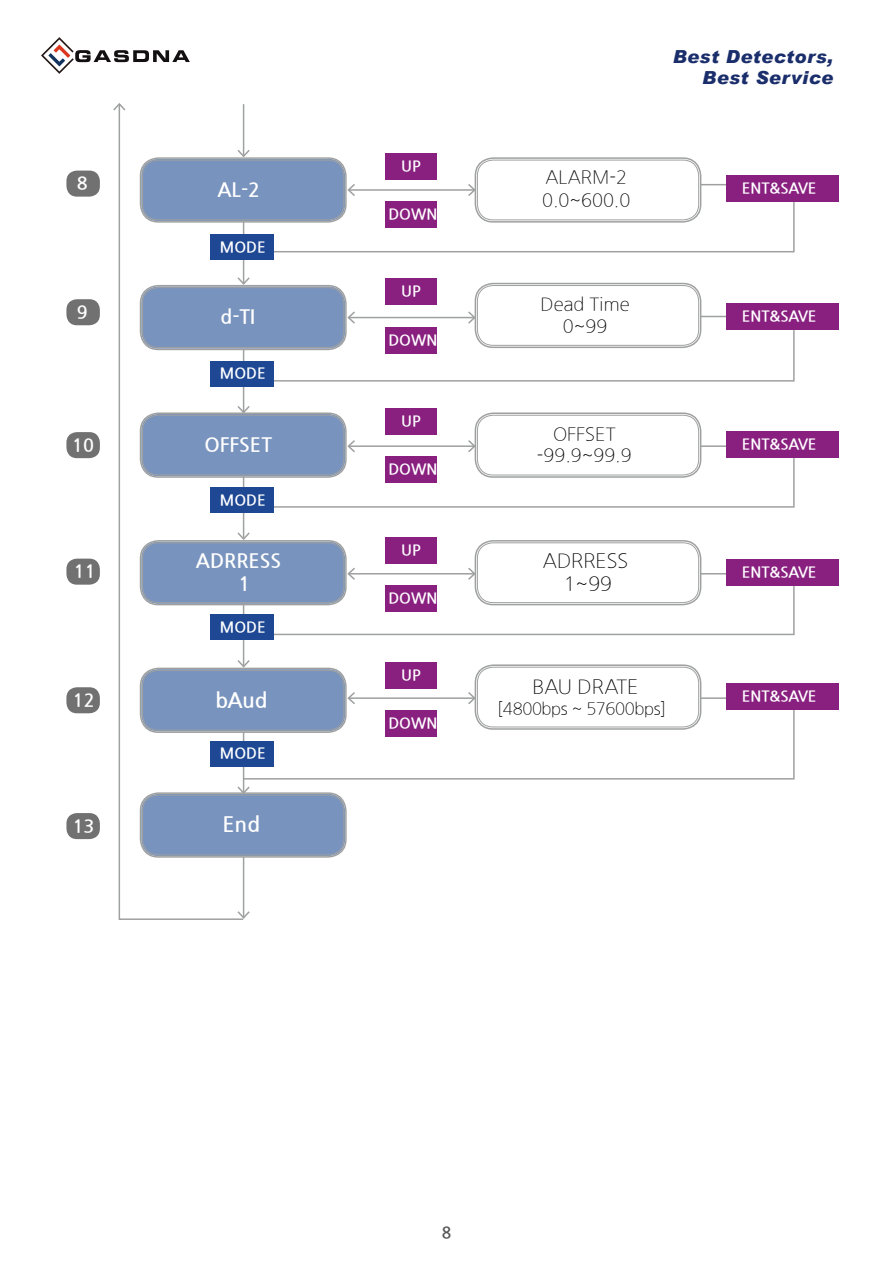
<style>
.page{position:relative;width:893px;height:1263px;background:#fff}
.page>*{position:absolute;margin:0;border:0;box-sizing:border-box;transform-origin:0 0}
.t1{font:700 21px "Nanum Gothic";color:#fff}
.t2{font:700 19.5px/23.4px "Nanum Gothic";color:#fff}
.t3{font:300 19.5px/23.4px "Nanum Gothic";color:#000;text-align:center}
.t4{font:300 18px/21.6px "Nanum Gothic";color:#000;text-align:center}
.t5{font:italic 900 18px/21.6px "Arial";letter-spacing:.025em;color:#1b2e6c;text-align:right}
.t6{font:700 18px "Nanum Gothic";color:#fff}
.t7{font:300 16.5px "Nanum Gothic";letter-spacing:-.025em;color:#000}
.t8{font:700 16.5px "Nanum Gothic";color:#595757;scale:.95 1}
.t9{font:700 15px "Nanum Gothic";color:#fff}
</style>
<div class="page">
<svg style="left:41px;top:37px;width:149px;height:37px"></svg>
<svg style="left:245px;top:697px;width:550px;height:83px"></svg>
<div style="left:66px;top:171px;width:34px;height:26px;background:#727171;border-radius:10px"></div>
<div style="left:66px;top:299px;width:34px;height:26px;background:#727171;border-radius:10px"></div>
<div style="left:66px;top:432px;width:34px;height:26px;background:#727171;border-radius:10px"></div>
<div style="left:66px;top:559px;width:34px;height:26px;background:#727171;border-radius:10px"></div>
<div style="left:66px;top:687px;width:34px;height:26px;background:#727171;border-radius:10px"></div>
<div style="left:66px;top:813px;width:34px;height:26px;background:#727171;border-radius:10px"></div>
<div style="left:141px;top:414px;width:204px;height:62px;background:#7893bd;border-radius:17px"></div>
<div style="left:140px;top:412px;width:207px;height:66px;border:2px solid #9fa0a0;border-radius:18px"></div>
<div style="left:475px;top:412px;width:226px;height:66px;border:2px solid #9fa0a0;border-radius:18px"></div>
<div style="left:477px;top:415px;width:222px;height:60px;border:1px solid #9fa0a0;border-radius:16px"></div>
<div style="left:141px;top:286px;width:204px;height:63px;background:#7893bd;border-radius:17px"></div>
<div style="left:475px;top:283px;width:226px;height:65px;border:2px solid #9fa0a0;border-radius:18px"></div>
<div style="left:477px;top:285px;width:222px;height:61px;border:1px solid #9fa0a0;border-radius:16px"></div>
<div style="left:141px;top:669px;width:204px;height:62px;background:#7893bd;border-radius:17px"></div>
<div style="left:140px;top:668px;width:207px;height:65px;border:2px solid #9fa0a0;border-radius:18px"></div>
<div style="left:142px;top:670px;width:202px;height:60px;border:1px solid #9fa0a0;border-radius:16px"></div>
<div style="left:141px;top:794px;width:204px;height:62px;background:#7893bd;border-radius:17px"></div>
<div style="left:140px;top:792px;width:207px;height:66px;border:2px solid #9fa0a0;border-radius:18px"></div>
<div style="left:142px;top:795px;width:202px;height:60px;border:1px solid #9fa0a0;border-radius:16px"></div>
<div style="left:476px;top:666px;width:224px;height:62px;background:#fff;border-radius:17px"></div>
<div style="left:475px;top:664px;width:226px;height:66px;border:2px solid #9fa0a0;border-radius:18px"></div>
<div style="left:477px;top:667px;width:222px;height:60px;border:1px solid #9fa0a0;border-radius:16px"></div>
<div style="left:141px;top:159px;width:204px;height:62px;background:#7893bd;border-radius:17px"></div>
<div style="left:140px;top:157px;width:207px;height:66px;border:2px solid #9fa0a0;border-radius:18px"></div>
<div style="left:475px;top:157px;width:226px;height:66px;border:2px solid #9fa0a0;border-radius:18px"></div>
<div style="left:477px;top:160px;width:222px;height:60px;border:1px solid #9fa0a0;border-radius:16px"></div>
<div style="left:141px;top:542px;width:204px;height:62px;background:#7893bd;border-radius:17px"></div>
<div style="left:475px;top:540px;width:226px;height:65px;border:2px solid #9fa0a0;border-radius:18px"></div>
<div style="left:477px;top:542px;width:222px;height:61px;border:1px solid #9fa0a0;border-radius:16px"></div>
<svg style="left:245px;top:150px;width:6px;height:8px"></svg>
<svg style="left:245px;top:532px;width:6px;height:9px"></svg>
<svg style="left:245px;top:277px;width:6px;height:9px"></svg>
<svg style="left:245px;top:660px;width:6px;height:9px"></svg>
<svg style="left:245px;top:406px;width:6px;height:9px"></svg>
<svg style="left:245px;top:786px;width:6px;height:9px"></svg>
<svg style="left:245px;top:911px;width:5px;height:6px"></svg>
<div style="left:210px;top:488px;width:64px;height:25px;background:#1e4894"></div>
<div style="left:210px;top:234px;width:64px;height:26px;background:#1e4894"></div>
<div style="left:210px;top:614px;width:64px;height:26px;background:#1e4894"></div>
<div style="left:210px;top:361px;width:64px;height:26px;background:#1e4894"></div>
<div style="left:210px;top:741px;width:64px;height:26px;background:#1e4894"></div>
<svg style="left:245px;top:182px;width:550px;height:71px"></svg>
<svg style="left:245px;top:310px;width:550px;height:72px"></svg>
<svg style="left:245px;top:438px;width:550px;height:70px"></svg>
<svg style="left:245px;top:566px;width:550px;height:70px"></svg>
<hr style="left:348px;top:697px;width:127px;height:2px;background:#9fa0a0">
<svg style="left:346px;top:690px;width:11px;height:16px"></svg>
<svg style="left:466px;top:690px;width:11px;height:16px"></svg>
<div style="left:386px;top:153px;width:51px;height:27px;background:#892080"></div>
<div style="left:386px;top:202px;width:51px;height:26px;background:#892080"></div>
<div style="left:386px;top:279px;width:51px;height:26px;background:#892080"></div>
<div style="left:386px;top:327px;width:51px;height:26px;background:#892080"></div>
<div style="left:386px;top:408px;width:51px;height:27px;background:#892080"></div>
<div style="left:386px;top:457px;width:51px;height:26px;background:#892080"></div>
<div style="left:386px;top:537px;width:51px;height:26px;background:#892080"></div>
<div style="left:386px;top:585px;width:51px;height:27px;background:#892080"></div>
<div style="left:386px;top:662px;width:51px;height:27px;background:#892080"></div>
<div style="left:386px;top:711px;width:51px;height:26px;background:#892080"></div>
<div style="left:726px;top:176px;width:112px;height:26px;background:#892080"></div>
<div style="left:726px;top:303px;width:112px;height:26px;background:#892080"></div>
<div style="left:726px;top:432px;width:112px;height:26px;background:#892080"></div>
<div style="left:726px;top:559px;width:112px;height:26px;background:#892080"></div>
<div style="left:726px;top:684px;width:112px;height:26px;background:#892080"></div>
<svg style="left:118px;top:104px;width:127px;height:816px"></svg>
<svg style="left:113px;top:103px;width:14px;height:9px"></svg>
<p class="t5" style="left:673px;top:45px;width:162px">Best Detectors,<br>Best Service</p>
<p class="t6" style="left:77px;top:174px;width:12px">8</p>
<p class="t9" style="left:401px;top:159px;width:21px">UP</p>
<p class="t9" style="left:388px;top:207px;width:51px">DOWN</p>
<h2 class="t2" style="left:217px;top:178px;width:44px">AL-2</h2>
<p class="t4" style="left:542px;top:166px;width:90px;line-height:23.1px;text-align:left">ALARM-2<br>0.0~600.0</p>
<p class="t9" style="left:742px;top:181px;width:76px">ENT&amp;SAVE</p>
<p class="t9" style="left:220px;top:239px;width:47px">MODE</p>
<p class="t6" style="left:77px;top:303px;width:12px">9</p>
<h2 class="t2" style="left:221px;top:306px;width:36px">d-TI</h2>
<p class="t9" style="left:401px;top:284px;width:21px">UP</p>
<p class="t9" style="left:388px;top:333px;width:51px">DOWN</p>
<p class="t4" style="left:541px;top:294px;width:91px">Dead Time<br>0~99</p>
<p class="t9" style="left:742px;top:309px;width:76px">ENT&amp;SAVE</p>
<p class="t9" style="left:220px;top:366px;width:47px">MODE</p>
<p class="t6" style="left:72px;top:436px;width:23px">10</p>
<p class="t9" style="left:401px;top:414px;width:21px">UP</p>
<p class="t9" style="left:388px;top:462px;width:51px">DOWN</p>
<h2 class="t2" style="left:204px;top:433px;width:69px">OFFSET</h2>
<p class="t4" style="left:537px;top:423px;width:96px">OFFSET -99.9~99.9</p>
<p class="t9" style="left:742px;top:437px;width:76px">ENT&amp;SAVE</p>
<p class="t9" style="left:220px;top:493px;width:47px">MODE</p>
<p class="t6" style="left:74px;top:562px;width:23px">11</p>
<p class="t9" style="left:401px;top:543px;width:21px">UP</p>
<p class="t9" style="left:388px;top:591px;width:51px">DOWN</p>
<h2 class="t2" style="left:239px;top:549px;width:44px;text-indent:-43px">ADRRESS<br>1</h2>
<h2 class="t3" style="left:543px;top:549px;width:87px">ADRRESS<br>1~99</h2>
<p class="t9" style="left:742px;top:565px;width:76px">ENT&amp;SAVE</p>
<p class="t9" style="left:220px;top:619px;width:47px">MODE</p>
<p class="t6" style="left:73px;top:691px;width:23px">12</p>
<h1 class="t1" style="left:215px;top:690px;width:54px">bAud</h1>
<p class="t9" style="left:401px;top:668px;width:21px">UP</p>
<p class="t9" style="left:388px;top:716px;width:51px">DOWN</p>
<h2 class="t3" style="left:533px;top:675px;width:107px">BAU DRATE</h2>
<p class="t7" style="left:497px;top:700px;width:170px">[4800bps ~ 57600bps]</p>
<p class="t9" style="left:742px;top:689px;width:76px">ENT&amp;SAVE</p>
<p class="t9" style="left:220px;top:746px;width:47px">MODE</p>
<p class="t6" style="left:73px;top:817px;width:23px">13</p>
<h1 class="t1" style="left:223px;top:814px;width:39px">End</h1>
<p class="t8" style="left:442px;top:1225px;width:11px">8</p>
</div>
